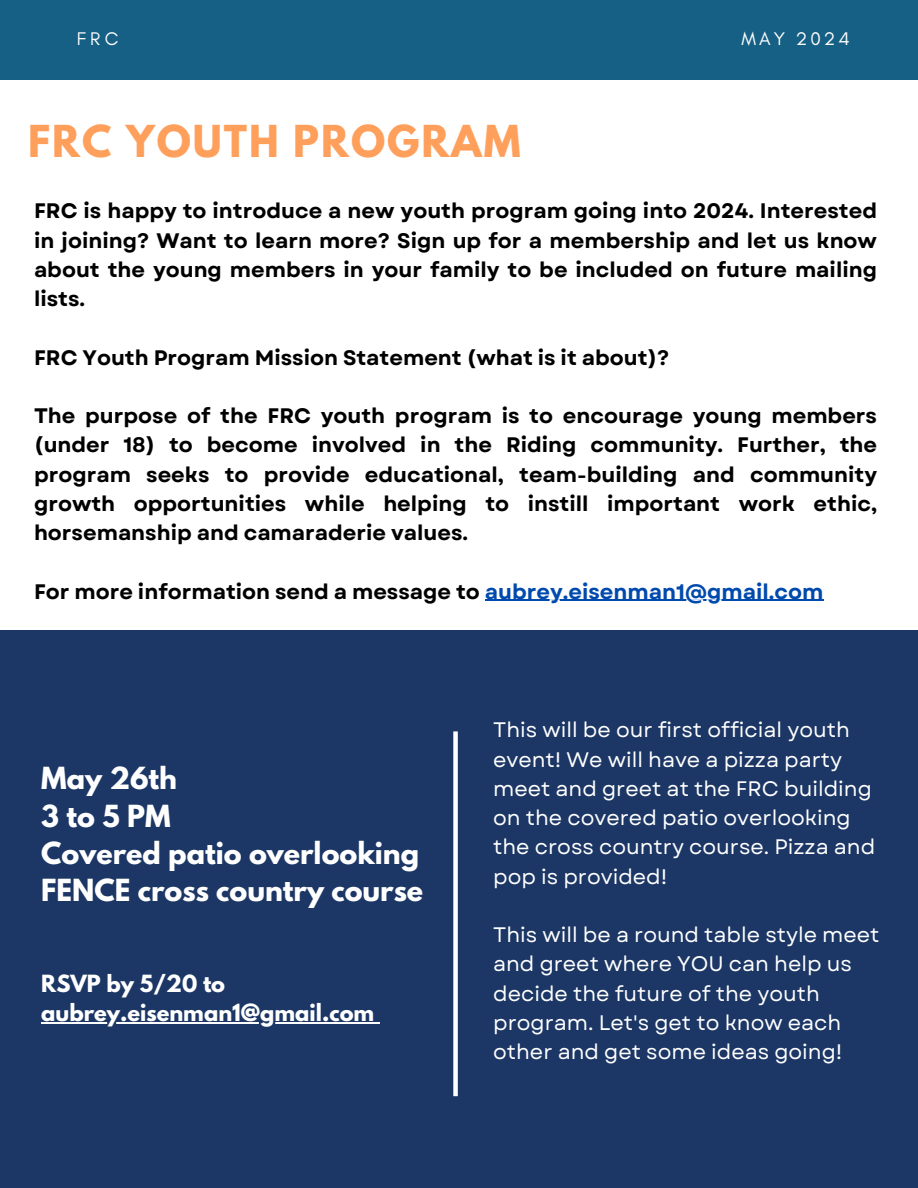
<style>
.page{position:relative;width:918px;height:1188px;background:#fff}
.page>*{position:absolute;margin:0;border:0;box-sizing:border-box;transform-origin:0 0}
.t1{font:700 39px "League Spartan";letter-spacing:.05em;color:#ff9f5c}
.t2{font:700 27px/37.2px "League Spartan";color:#fff}
.t3{font:700 21px/29.2px "Garet";color:#000;text-align:justify}
.t4{font:21px/29.2px "Garet";color:#fff}
.t5{font:700 21px/29.2px "League Spartan";color:#fff}
.t6{font:18.6px "Glacial Indifference";letter-spacing:.16em;color:#fff}
.s1{color:#004aad}
</style>
<div class="page">
<div style="left:0;top:0;width:918px;height:80px;background:#176085"></div>
<hr style="left:485px;top:600px;width:338px;height:1px;background:#004aad">
<div style="left:0;top:631px;width:918px;height:557px;background:#1c3765"></div>
<div style="left:453px;top:731px;width:5px;height:365px;background:#fff"></div>
<hr style="left:41px;top:1022px;width:333px;height:1px;background:#fff">
<p class="t6" style="left:77px;top:27px;width:43px">FRC</p>
<h3 class="t6" style="left:742px;top:28px;width:110px">MAY 2024</h3>
<h4 class="t1" style="left:28px;top:122px;width:494px">FRC YOUTH PROGRAM</h4>
<h3 class="t3" style="left:34px;top:197px;width:845px">FRC is happy to introduce a new youth program going into 2024. Interested in joining? Want to learn more? Sign up for a membership and let us know about the young members in your family to be included on future mailing lists.</h3>
<h1 class="t3" style="left:34px;top:343px;width:637px">FRC Youth Program Mission Statement (what is it about)?</h1>
<h4 class="t3" style="left:34px;top:401px;width:845px">The purpose of the FRC youth program is to encourage young members (under 18) to become involved in the Riding community. Further, the program seeks to provide educational, team-building and community growth opportunities while helping to instill important work ethic, horsemanship and camaraderie values.</h4>
<h4 class="t3" style="left:34px;top:577px;width:791px">For more information send a message to <span class="s1">aubrey.eisenman1@gmail.com</span></h4>
<p class="t2" style="left:41px;top:763px;width:383px">May 26th<br>3to5PM<br>Covered patio overlooking<br>FENCE cross country course</p>
<p class="t5" style="left:41px;top:972px;width:334px">RSVP by 5/20 to aubrey.eisenman1@gmail.com</p>
<h2 class="t4" style="left:493px;top:716px;width:384px">This will be our first official youth event! We will have a pizza party meet and greet at the FRC building on the covered patio overlooking the cross country course. Pizza and pop is provided!</h2>
<h4 class="t4" style="left:493px;top:920px;width:388px">This will be a round table style meet and greet where YOU can help us decide the future of the youth program. Let's get to know each other and get some ideas going!</h4>
</div>
